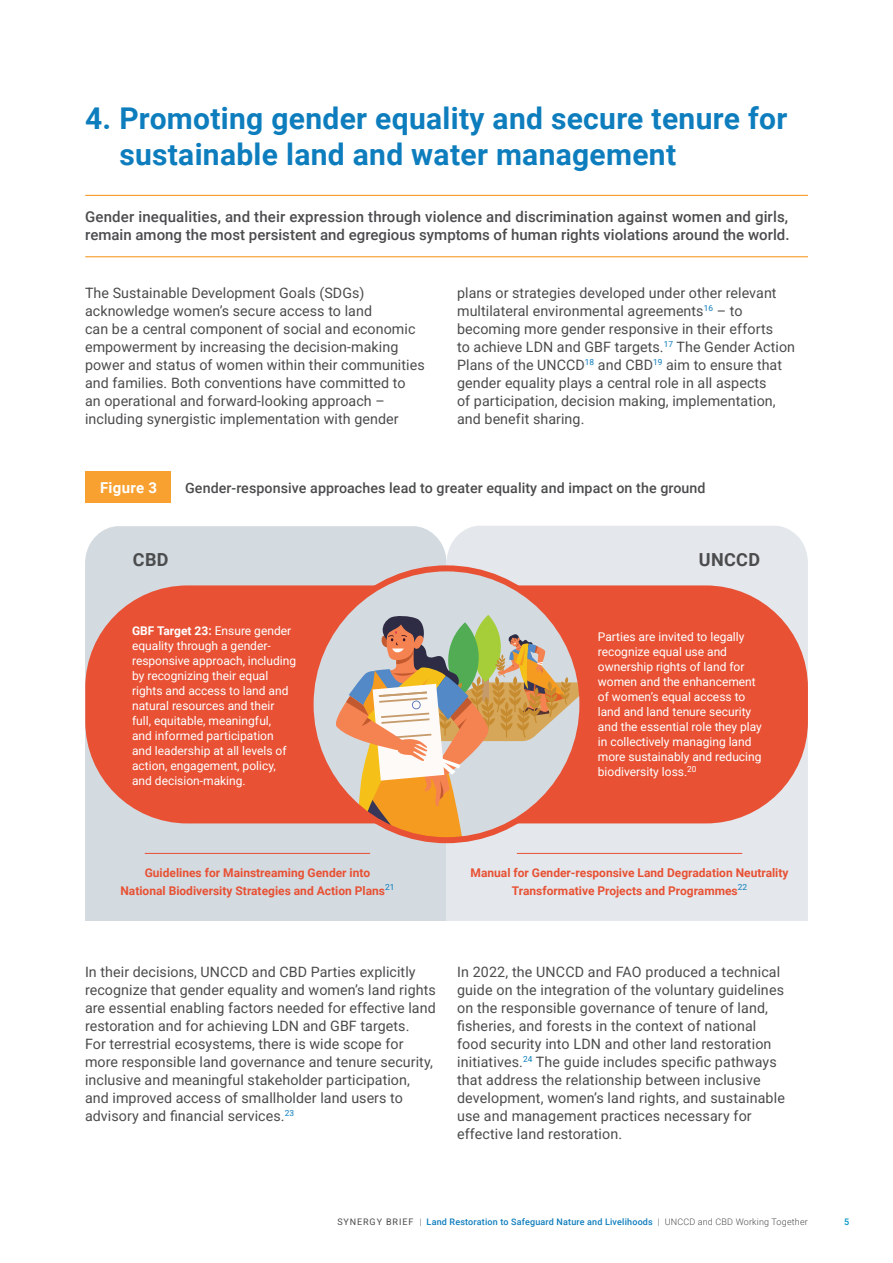
<style>
.page{position:relative;width:893px;height:1263px;background:#fff}
.page>*{position:absolute;margin:0;border:0;box-sizing:border-box;transform-origin:0 0}
.t1{font:700 30px/36px "Roboto";letter-spacing:.01em;color:#0d7dbd}
.t2{font:700 18px "Roboto";letter-spacing:.02em;color:#4b4c4d}
.t3{font:500 15px/18px "Roboto";letter-spacing:.01em;color:#4b4c4d}
.t4{font:700 15px "Roboto";letter-spacing:.02em;color:#fff}
.t5{font:14.25px/18px "Roboto";letter-spacing:.005em;color:#4b4c4d}
.t6{font:500 14.25px "Roboto";letter-spacing:.005em;color:#4b4c4d}
.t7{font:12px/15px "Roboto";color:#fff}
.t8{font:700 12px/18px "Roboto";color:#e85134;text-align:center}
.t9{font:500 9px "Roboto";letter-spacing:.02em;color:#0d7dbd}
.t10{font:500 9px "Roboto";color:#0094c3}
.s1{font-weight:700}
.s2{font-weight:400;color:#4b4c4d}
.s3{font-weight:300;color:#4b4c4d}
</style>
<div class="page">
<hr style="left:85px;top:195px;width:723px;height:1px;background:#f89c27">
<hr style="left:85px;top:256px;width:723px;height:1px;background:#f89c27">
<div style="left:85px;top:526px;width:362px;height:395px;background:#d3dae0"></div>
<div style="left:447px;top:526px;width:361px;height:395px;background:#e4e8ec"></div>
<div style="left:85px;top:471px;width:85px;height:32px;background:#f8a030"></div>
<div style="left:85px;top:585px;width:723px;height:238px;background:#e85134;border-radius:102px"></div>
<div style="left:311px;top:568px;width:271px;height:272px;background:#d3dae0;border-radius:50%"></div>
<svg style="left:334px;top:615px;width:248px;height:225px"></svg>
<div style="left:308px;top:565px;width:277px;height:278px;border:6px solid #e85134;border-radius:50%"></div>
<hr style="left:145px;top:853px;width:225px;height:1px;background:#e85134">
<hr style="left:517px;top:853px;width:225px;height:1px;background:#e85134">
<h1 class="t1" style="left:119px;top:99px;width:669px;text-indent:-34px">4. Promoting gender equality and secure tenure for sustainable land and water management</h1>
<p class="t3" style="left:85px;top:207px;width:706px">Gender inequalities, and their expression through violence and discrimination against women and girls, remain among the most persistent and egregious symptoms of human rights violations around the world.</p>
<p class="t5" style="left:85px;top:283px;width:341px">The Sustainable Development Goals (SDGs) acknowledge women’s secure access to land<br>can be a central component of social and economic empowerment by increasing the decision-making power and status of women within their communities and families. Both conventions have committed to an operational and forward-looking approach – including synergistic implementation with gender</p>
<p class="t5" style="left:457px;top:283px;width:339px">plans or strategies developed under other relevant multilateral environmental agreements<sup>16</sup> – to becoming more gender responsive in their efforts<br>to achieve LDN and GBF targets.<sup>17</sup> The Gender Action Plans of the UNCCD<sup>18</sup> and CBD<sup>19</sup> aim to ensure that gender equality plays a central role in all aspects<br>of participation, decision making, implementation, and benefit sharing.</p>
<p class="t4" style="left:100px;top:477px;width:59px">Figure 3</p>
<p class="t6" style="left:185px;top:478px;width:522px">Gender-responsive approaches lead to greater equality and impact on the ground</p>
<p class="t2" style="left:133px;top:546px;width:37px">CBD</p>
<p class="t2" style="left:699px;top:546px;width:63px">UNCCD</p>
<p class="t7" style="left:132px;top:623px;width:166px"><span class="s1">GBF Target 23:</span> Ensure gender equality through a gender&shy;responsive approach, including by recognizing their equal rights and access to land and natural resources and their full, equitable, meaningful,<br>and informed participation and leadership at all levels of action, engagement, policy, and decision-making.</p>
<p class="t8" style="left:120px;top:863px;width:275px">Guidelines for Mainstreaming Gender into<br>National Biodiversity Strategies and Action Plans<sup>21</sup></p>
<p class="t7" style="left:598px;top:629px;width:166px">Parties are invited to legally recognize equal use and ownership rights of land for women and the enhancement of women’s equal access to land and land tenure security and the essential role they play in collectively managing land more sustainably and reducing biodiversity loss.<sup>20</sup></p>
<p class="t8" style="left:470px;top:863px;width:319px">Manual for Gender-responsive Land Degradation Neutrality<br>Transformative Projects and Programmes<sup>22</sup></p>
<p class="t5" style="left:85px;top:962px;width:352px">In their decisions, UNCCD and CBD Parties explicitly recognize that gender equality and women’s land rights are essential enabling factors needed for effective land restoration and for achieving LDN and GBF targets.<br>For terrestrial ecosystems, there is wide scope for more responsible land governance and tenure security, inclusive and meaningful stakeholder participation, and improved access of smallholder land users to advisory and financial services.<sup>23</sup></p>
<p class="t5" style="left:457px;top:962px;width:329px">In 2022, the UNCCD and FAO produced a technical guide on the integration of the voluntary guidelines on the responsible governance of tenure of land, fisheries, and forests in the context of national food security into LDN and other land restoration initiatives.<sup>24</sup> The guide includes specific pathways that address the relationship between inclusive development, women’s land rights, and sustainable use and management practices necessary for effective land restoration.</p>
<p class="t9" style="left:337px;top:1215px;width:472px"><span class="s2">SYNERGY BRIEF</span> <span class="s3">|</span> Land Restoration to Safeguard Nature and Livelihoods <span class="s3">| UNCCD and CBD Working Together</span></p>
<p class="t10" style="left:844px;top:1216px;width:7px">5</p>
</div>
